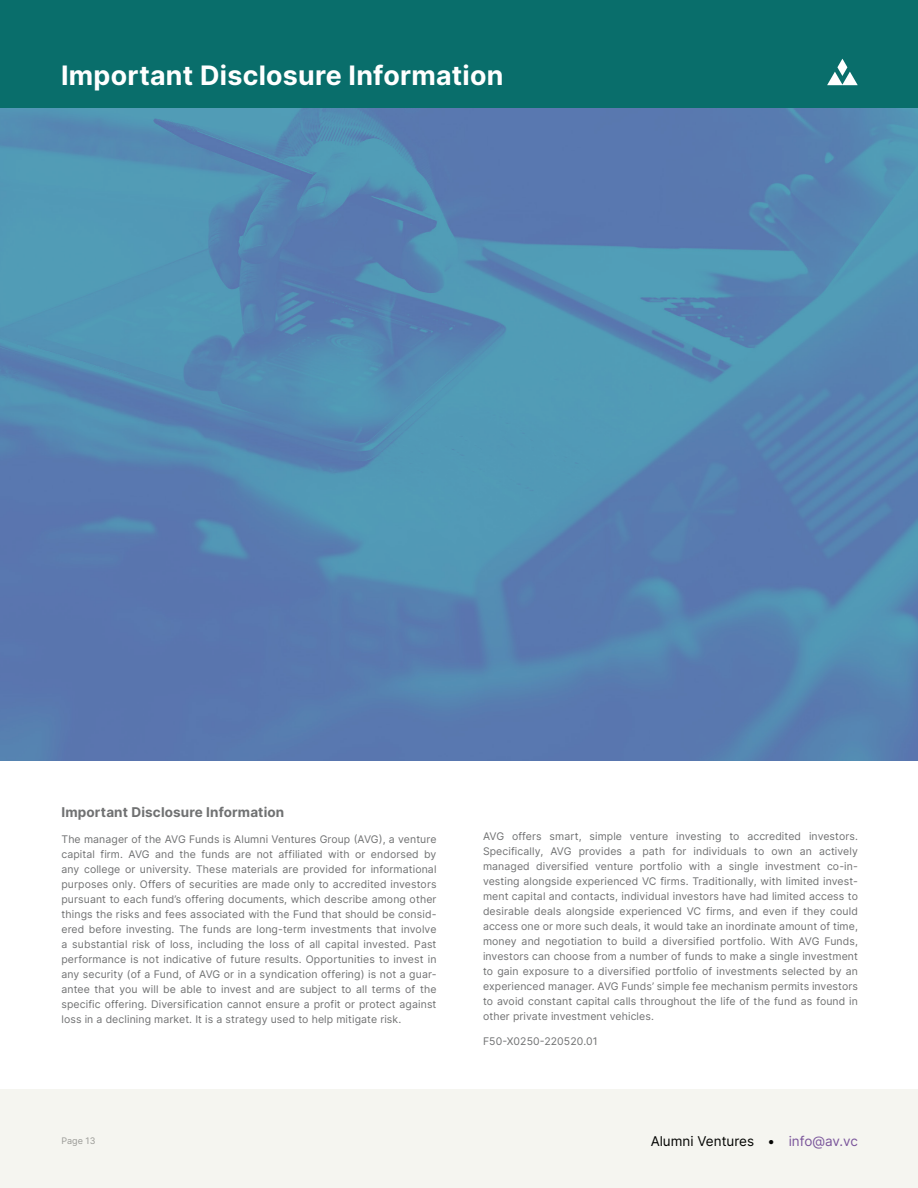
<style>
.page{position:relative;width:918px;height:1188px;background:#fff}
.page>*{position:absolute;margin:0;border:0;box-sizing:border-box;transform-origin:0 0}
.t1{font:700 26.85px "Inter";letter-spacing:.01em;color:#fff}
.Disclaimer_22{font:700 13.5px "Inter";letter-spacing:.01em;color:#707172}
.t2{font:13.5px "Inter";color:#040503}
.Disclaimer_22-2{font:10.5px/15px "Inter";letter-spacing:.01em;color:#707172;text-align:justify}
.t3{font:9px "Inter";color:#9a9a96}
.s1{color:#7b569b}
</style>
<div class="page">
<div style="left:0;top:1089px;width:918px;height:99px;background:#f5f5f0"></div>
<img style="left:0;top:108px;width:918px;height:652px">
<div style="left:0;top:0;width:918px;height:108px;background:#096e6b"></div>
<svg style="left:827px;top:59px;width:31px;height:26px"></svg>
<p class="t1" style="left:61px;top:56px;width:444px">Important Disclosure Information</p>
<p class="Disclaimer_22" style="left:62px;top:802px;width:224px">Important Disclosure Information</p>
<p class="Disclaimer_22-2" style="left:62px;top:831px;width:377px">The manager of the AVG Funds is Alumni Ventures Group (AVG), a venture capital firm. AVG and the funds are not affiliated with or endorsed by any college or university. These materials are provided for informational purposes only. Offers of securities are made only to accredited investors pursuant to each fund’s offering documents, which describe among other things the risks and fees associated with the Fund that should be consid&shy;ered before investing. The funds are long-term investments that involve a substantial risk of loss, including the loss of all capital invested. Past performance is not indicative of future results. Opportunities to invest in any security (of a Fund, of AVG or in a syndication offering) is not a guar&shy;antee that you will be able to invest and are subject to all terms of the specific offering. Diversification cannot ensure a profit or protect against loss in a declining market. It is a strategy used to help mitigate risk.</p>
<p class="Disclaimer_22-2" style="left:483px;top:828px;width:377px">AVG offers smart, simple venture investing to accredited investors.<br>Specifically, AVG provides a path for individuals to own an actively managed diversified venture portfolio with a single investment co-in&shy;vesting alongside experienced VC firms. Traditionally, with limited invest&shy;ment capital and contacts, individual investors have had limited access to desirable deals alongside experienced VC firms, and even if they could access one or more such deals, it would take an inordinate amount of time, money and negotiation to build a diversified portfolio. With AVG Funds, investors can choose from a number of funds to make a single investment to gain exposure to a diversified portfolio of investments selected by an experienced manager. AVG Funds’ simple fee mechanism permits investors to avoid constant capital calls throughout the life of the fund as found in other private investment vehicles.</p>
<p class="Disclaimer_22-2" style="left:483px;top:1034px;width:116px">F50-X0250-220520.01</p>
<p class="t3" style="left:62px;top:1134px;width:35px">Page 13</p>
<p class="t2" style="left:651px;top:1131px;width:209px">Alumni Ventures • <span class="s1">info@av.vc</span></p>
</div>
